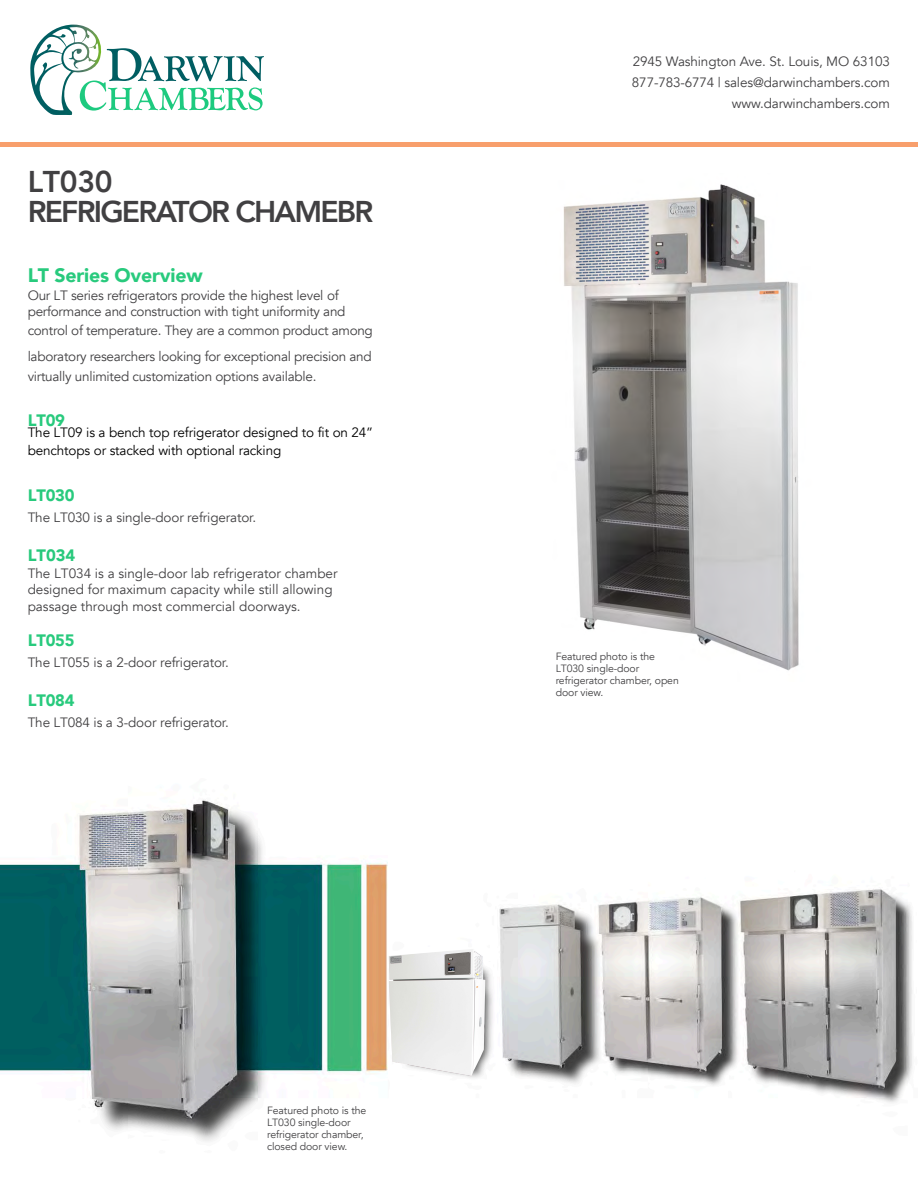
<style>
.page{position:relative;width:918px;height:1188px;background:#fff}
.page>*{position:absolute;margin:0;border:0;box-sizing:border-box;transform-origin:0 0}
.t1{font:800 30px/30px "Avenir";letter-spacing:-.06em;color:#414042}
.t2{font:900 19.5px "Avenir";letter-spacing:-.01em;color:#28ca7d}
.t3{font:900 16.5px "Avenir";letter-spacing:-.01em;color:#28ca7d}
.t4{font:900 16.5px "Avenir";color:#28c97c}
.t5{font:13.5px/16.2px "Avenir";letter-spacing:-.01em;color:#414042}
.t6{font:13.5px/18px "Avenir";letter-spacing:-.01em;color:#000}
.t7{font:10.5px/12px "Avenir";letter-spacing:-.01em;color:#414042}
</style>
<div class="page">
<img style="left:563px;top:184px;width:236px;height:487px">
<div style="left:0;top:142px;width:918px;height:5px;background:#f89f6c"></div>
<svg style="left:30px;top:25px;width:234px;height:90px"></svg>
<img style="left:0;top:799px;width:912px;height:343px">
<img style="left:316px;top:921px;width:239px;height:160px">
<h1 class="t1" style="left:28px;top:167px;width:347px">LT030<br>REFRIGERATOR CHAMEBR</h1>
<h2 class="t2" style="left:28px;top:259px;width:177px">LT Series Overview</h2>
<p class="t5" style="left:28px;top:287px;width:319px">Our LT series refrigerators provide the highest level of performance and construction with tight uniformity and</p>
<p class="t5" style="left:28px;top:318px;width:347px;line-height:26.1px">control of temperature. They are a common product among laboratory researchers looking for exceptional precision and</p>
<p class="t5" style="left:28px;top:368px;width:290px">virtually unlimited customization options available.</p>
<p class="t3" style="left:28px;top:407px;width:39px">LT09</p>
<p class="t6" style="left:28px;top:424px;width:347px">The LT09 is a bench top refrigerator designed to fit on 24” benchtops or stacked with optional racking</p>
<p class="t3" style="left:28px;top:482px;width:48px">LT030</p>
<p class="t5" style="left:28px;top:510px;width:230px">The LT030 is a single-door refrigerator.</p>
<p class="t4" style="left:28px;top:542px;width:49px">LT034</p>
<p class="t5" style="left:28px;top:566px;width:311px">The LT034 is a single-door lab refrigerator chamber designed for maximum capacity while still allowing passage through most commercial doorways.</p>
<p class="t3" style="left:28px;top:626px;width:48px">LT055</p>
<p class="t5" style="left:28px;top:655px;width:203px">The LT055 is a 2-door refrigerator.</p>
<p class="t3" style="left:28px;top:686px;width:48px">LT084</p>
<p class="t5" style="left:28px;top:715px;width:203px">The LT084 is a 3-door refrigerator.</p>
<p class="t7" style="left:267px;top:1105px;width:101px">Featured photo is the<br>LT030 single-door refrigerator chamber, closed door view.</p>
<p class="t5" style="left:632px;top:51px;width:259px;line-height:21px;text-align:right">2945 Washington Ave. St. Louis, MO 63103<br>877-783-6774 | sales@darwinchambers.com www.darwinchambers.com</p>
<p class="t7" style="left:556px;top:651px;width:125px">Featured photo is the<br>LT030 single-door refrigerator chamber, open door view.</p>
</div>
